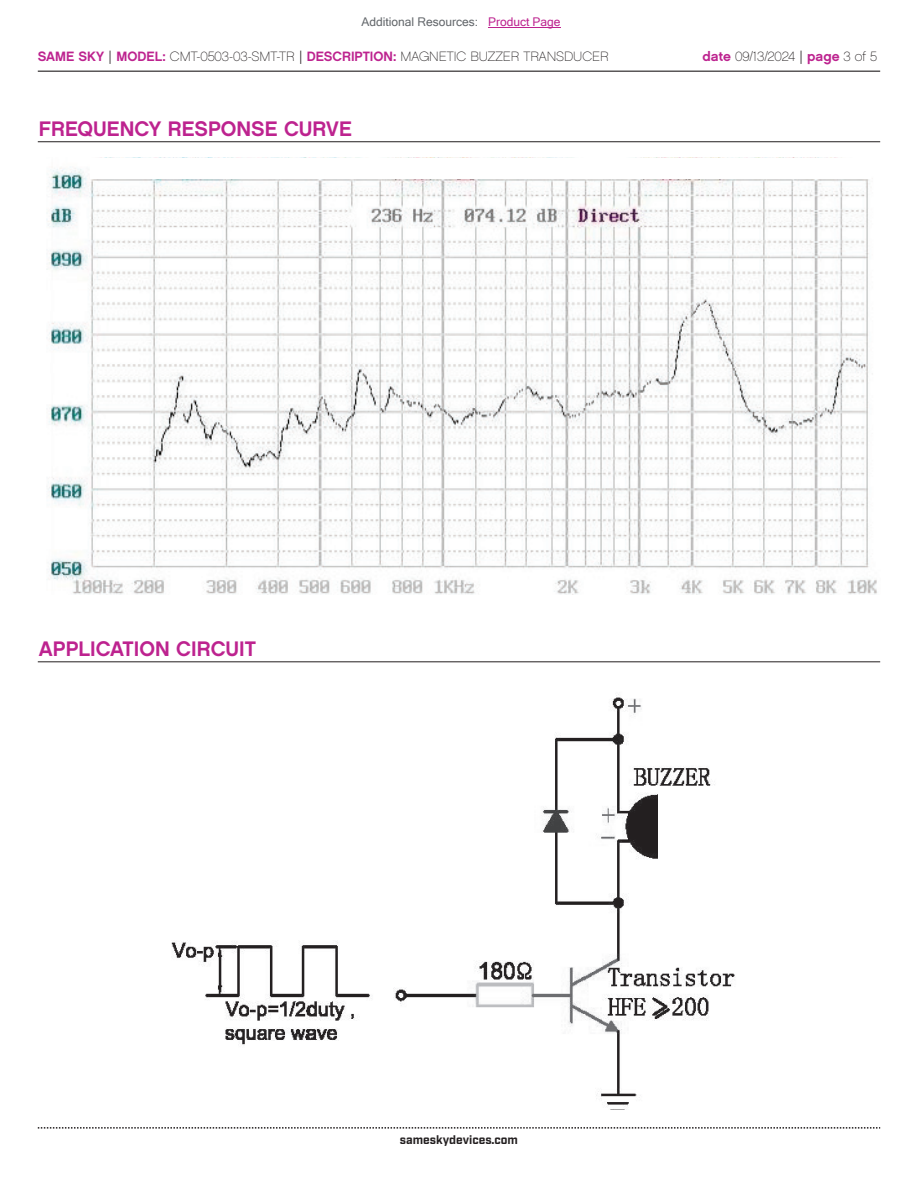
<style>
.page{position:relative;width:918px;height:1188px;background:#fff}
.page>*{position:absolute;margin:0;border:0;box-sizing:border-box;transform-origin:0 0}
.t1{font:21px "Chalet New York Nineteen Sixty";color:#bd238f}
.t2{font:13.5px "Chalet Paris Nineteen Sixty";color:#231f20}
.t3{font:12px "Microsoft Sans Serif";color:#63676b}
.t4{font:700 12px "Industry";color:#231f20}
.s1{color:#bd238f}
.s2{font-family:"Chalet New York Nineteen Sixty";color:#bd238f}
.s3{font-family:"Industry"}
</style>
<div class="page">
<hr style="left:38px;top:71px;width:842px;height:1px;background:#231f20">
<svg style="left:38px;top:1127px;width:842px;height:2px"></svg>
<hr style="left:38px;top:141px;width:842px;height:1px;background:#231f20">
<img style="left:46px;top:168px;width:831px;height:427px">
<div style="left:91px;top:158px;width:780px;height:20px;background:#fff"></div>
<hr style="left:38px;top:661px;width:842px;height:1px;background:#231f20">
<img style="left:172px;top:694px;width:563px;height:416px">
<div style="left:658px;top:788px;width:88px;height:168px;background:#fff"></div>
<div style="left:646px;top:860px;width:35px;height:49px;background:#fff"></div>
<hr style="left:488px;top:27px;width:73px;height:1px;background:#bd238f">
<p class="t3" style="left:362px;top:15px;width:201px">Additional Resources: <span class="s1">Product Page</span></p>
<p class="t2" style="left:38px;top:48px;width:572px"><span class="s2">SAME SKY</span> <span class="s3">|</span> <span class="s2">MODEL:</span> CMT-0503-03-SMT-TR <span class="s3">|</span> <span class="s2">DESCRIPTION:</span> MAGNETIC BUZZER TRANSDUCER</p>
<p class="t2" style="left:703px;top:48px;width:176px"><span class="s2">date</span> 09/13/2024 <span class="s3">|</span> <span class="s2">page</span> 3 of 5</p>
<h1 class="t1" style="left:39px;top:115px;width:314px">FREQUENCY RESPONSE CURVE</h1>
<h1 class="t1" style="left:39px;top:635px;width:219px">APPLICATION CIRCUIT</h1>
<p class="t4" style="left:400px;top:1132px;width:120px">sameskydevices.com</p>
</div>
